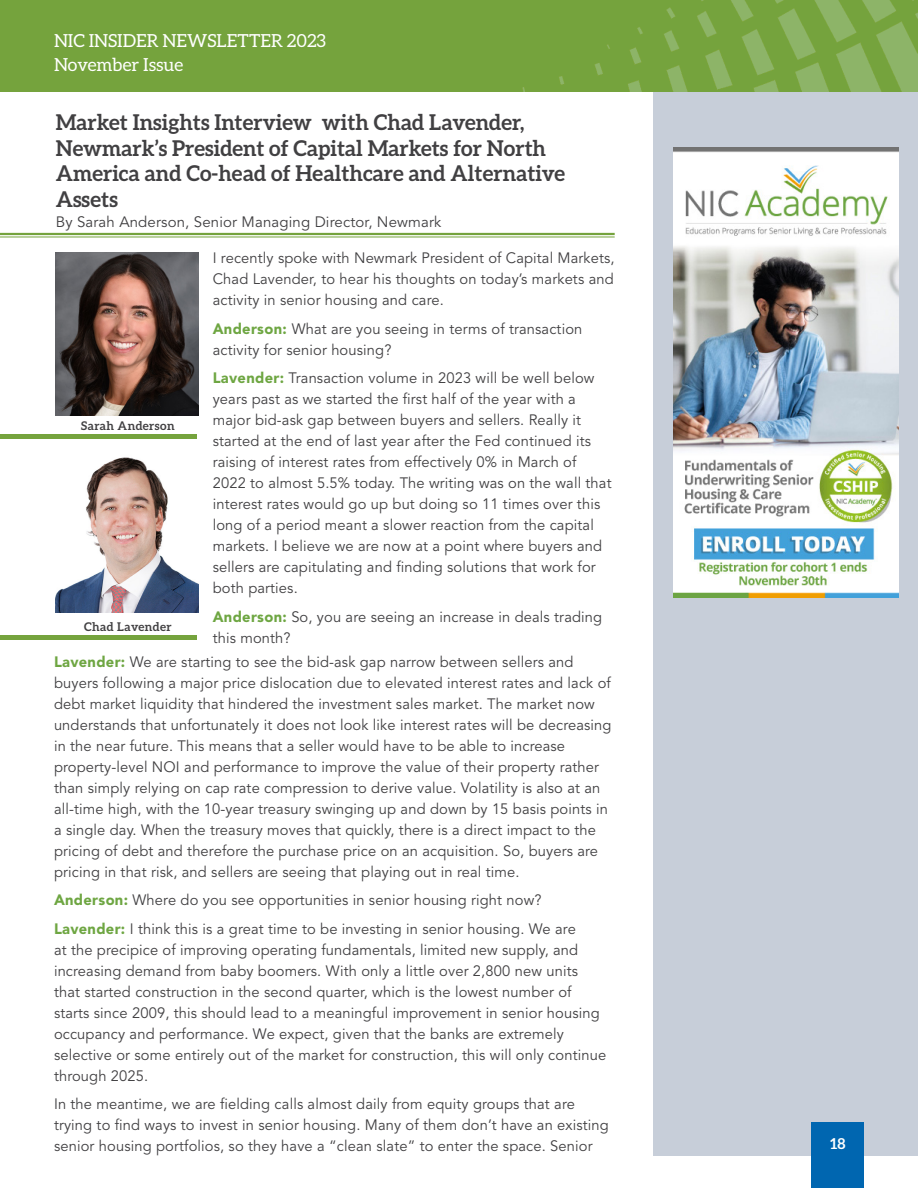
<style>
.page{position:relative;width:918px;height:1188px;background:#fff}
.page>*{position:absolute;margin:0;border:0;box-sizing:border-box;transform-origin:0 0}
.t1{font:700 21.75px/25.5px "Aleo";color:#414042}
.t2{font:18px/24px "Aleo";color:#fff}
.corrido1{font:15px/21px "Avenir LT Std";letter-spacing:.01em;color:#414042}
.t3{font:700 15px "Aleo";color:#fff}
.t4{font:700 12px "Aleo";letter-spacing:.03em;color:#414042}
.s1{font-weight:900;color:#6ea642}
</style>
<div class="page">
<div style="left:653px;top:92px;width:265px;height:1064px;background:#c7ced9"></div>
<div style="left:812px;top:1122px;width:52px;height:66px;background:#0066b0"></div>
<div style="left:0;top:0;width:918px;height:92px;background:#75a33d"></div>
<img style="left:522px;top:0;width:396px;height:92px">
<hr style="left:0;top:233px;width:615px;height:2px;background:#75a33d">
<hr style="left:0;top:237px;width:615px;height:1px;background:#75a33d">
<img style="left:56px;top:253px;width:142px;height:163px">
<img style="left:56px;top:457px;width:142px;height:155px">
<div style="left:0;top:434px;width:197px;height:5px;background:#75a33d"></div>
<div style="left:0;top:635px;width:197px;height:5px;background:#75a33d"></div>
<img style="left:673px;top:148px;width:225px;height:450px">
<p class="t2" style="left:54px;top:28px;width:274px">NIC INSIDER NEWSLETTER 2023<br>November Issue</p>
<p class="t1" style="left:56px;top:109px;width:511px">Market Insights Interview with Chad Lavender, Newmark’s President of Capital Markets for North America and Co-head of Healthcare and Alternative Assets</p>
<p class="corrido1" style="left:56px;top:212px;width:387px">By Sarah Anderson, Senior Managing Director, Newmark</p>
<p class="corrido1" style="left:213px;top:248px;width:403px;text-align:justify">I recently spoke with Newmark President of Capital Markets, Chad Lavender, to hear his thoughts on today’s markets and activity in senior housing and care.</p>
<p class="corrido1" style="left:213px;top:319px;width:371px"><span class="s1">Anderson:</span> What are you seeing in terms of transaction activity for senior housing?</p>
<p class="corrido1" style="left:213px;top:368px;width:400px"><span class="s1">Lavender:</span> Transaction volume in 2023 will be well below years past as we started the first half of the year with a major bid-ask gap between buyers and sellers. Really it started at the end of last year after the Fed continued its raising of interest rates from effectively 0% in March of 2022 to almost 5.5% today. The writing was on the wall that interest rates would go up but doing so 11 times over this long of a period meant a slower reaction from the capital markets. I believe we are now at a point where buyers and sellers are capitulating and finding solutions that work for both parties.</p>
<p class="corrido1" style="left:213px;top:607px;width:391px"><span class="s1">Anderson:</span> So, you are seeing an increase in deals trading this month?</p>
<p class="t4" style="left:81px;top:419px;width:95px">Sarah Anderson</p>
<p class="t4" style="left:84px;top:619px;width:89px">Chad Lavender</p>
<p class="corrido1" style="left:54px;top:652px;width:559px"><span class="s1">Lavender:</span> We are starting to see the bid-ask gap narrow between sellers and buyers following a major price dislocation due to elevated interest rates and lack of debt market liquidity that hindered the investment sales market. The market now understands that unfortunately it does not look like interest rates will be decreasing in the near future. This means that a seller would have to be able to increase property-level NOI and performance to improve the value of their property rather than simply relying on cap rate compression to derive value. Volatility is also at an all-time high, with the 10-year treasury swinging up and down by 15 basis points in a single day. When the treasury moves that quickly, there is a direct impact to the pricing of debt and therefore the purchase price on an acquisition. So, buyers are pricing in that risk, and sellers are seeing that playing out in real time.</p>
<p class="corrido1" style="left:54px;top:890px;width:489px"><span class="s1">Anderson:</span> Where do you see opportunities in senior housing right now?</p>
<p class="corrido1" style="left:54px;top:919px;width:554px"><span class="s1">Lavender:</span> I think this is a great time to be investing in senior housing. We are<br>at the precipice of improving operating fundamentals, limited new supply, and increasing demand from baby boomers. With only a little over 2,800 new units that started construction in the second quarter, which is the lowest number of starts since 2009, this should lead to a meaningful improvement in senior housing occupancy and performance. We expect, given that the banks are extremely selective or some entirely out of the market for construction, this will only continue through 2025.</p>
<p class="corrido1" style="left:54px;top:1094px;width:556px">In the meantime, we are fielding calls almost daily from equity groups that are trying to find ways to invest in senior housing. Many of them don’t have an existing senior housing portfolios, so they have a “clean slate” to enter the space. Senior</p>
<p class="t3" style="left:830px;top:1135px;width:17px">18</p>
</div>
